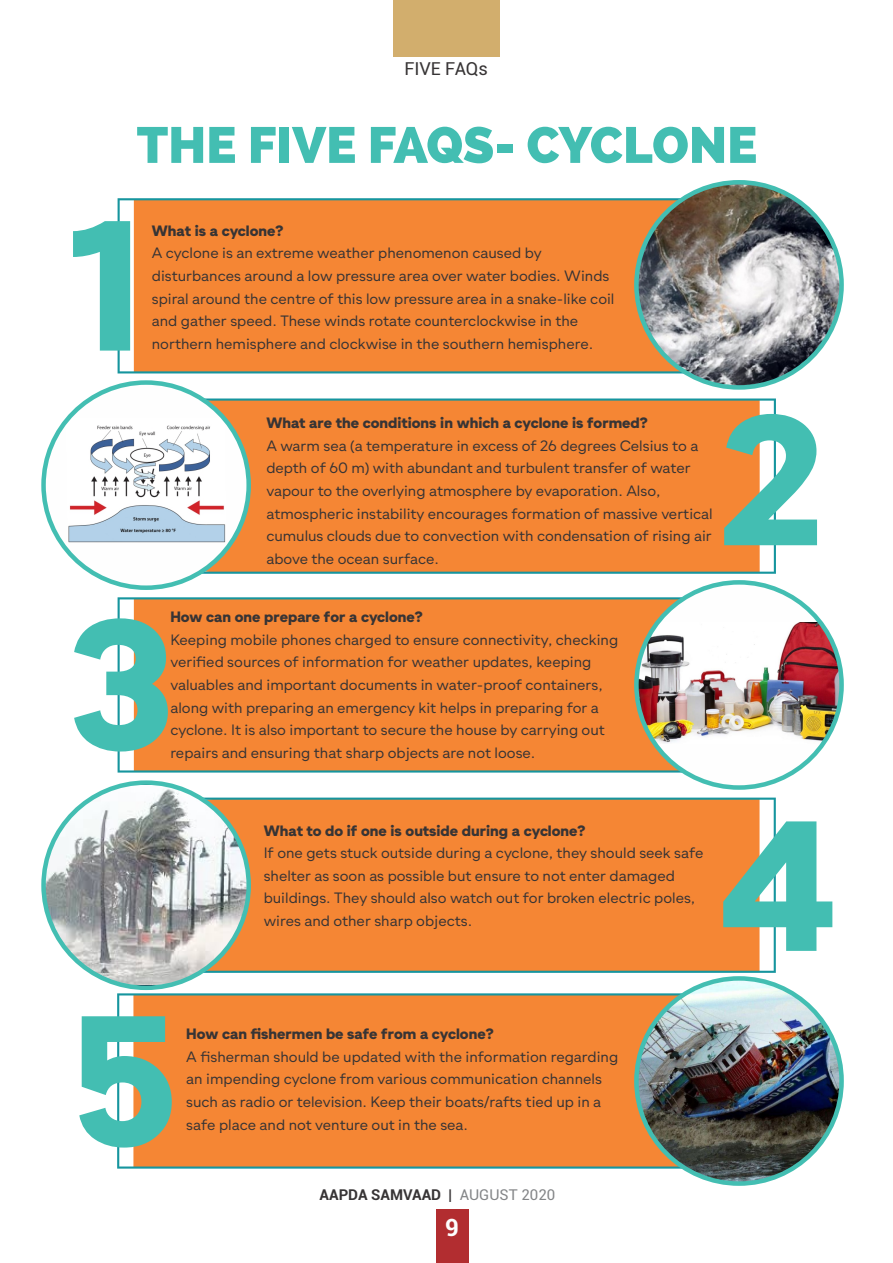
<style>
.page{position:relative;width:893px;height:1263px;background:#fff}
.page>*{position:absolute;margin:0;border:0;box-sizing:border-box;transform-origin:0 0}
.t1{font:900 184.95px/396px "Gramatika";color:#43beb2}
.t2{font:800 50.7px "Raleway";color:#43beb2}
.t3{font:700 24px "Roboto";color:#fefefe}
.t4{font:18px "Roboto";color:#373435}
.t5{font:15px/22.6px "Gramatika";color:#373435}
.t6{font:900 15px "Gramatika";color:#373435}
.t7{font:700 15px "Roboto";color:#373435}
.s1{font-weight:400}
.s2{font-weight:400;color:#848688}
</style>
<div class="page">
<div style="left:393px;top:0;width:107px;height:56px;background:#d2ae6d"></div>
<div style="left:436px;top:1210px;width:32px;height:53px;background:#b22d30"></div>
<div style="left:118px;top:597px;width:567px;height:175px;background:#f58634"></div>
<div style="left:117px;top:993px;width:568px;height:175px;background:#f58634"></div>
<div style="left:249px;top:797px;width:527px;height:176px;background:#f58634"></div>
<div style="left:118px;top:198px;width:568px;height:175px;background:#f58634"></div>
<svg style="left:199px;top:398px;width:577px;height:176px;background:#ee8a3d"></svg>
<div style="left:44px;top:383px;width:205px;height:205px;background:#fefefe;border-radius:50%"></div>
<img style="left:65px;top:417px;width:162px;height:126px">
<img style="left:44px;top:786px;width:205px;height:198px">
<img style="left:636px;top:182px;width:206px;height:205px;border-radius:50%">
<div style="left:636px;top:582px;width:206px;height:205px;background:#fefefe;border-radius:50%"></div>
<img style="left:636px;top:622px;width:206px;height:121px">
<img style="left:636px;top:979px;width:206px;height:204px;border-radius:50%">
<p class="t4" style="left:404px;top:62px;width:85px">FIVE FAQs</p>
<h2 class="t2" style="left:137px;top:115px;width:622px">THE FIVE FAQS- CYCLONE</h2>
<h1 class="t1" style="left:70px;top:101px;width:76px">1</h1>
<p class="t6" style="left:152px;top:224px;width:133px">What is a cyclone?</p>
<p class="t5" style="left:152px;top:243px;width:464px">A cyclone is an extreme weather phenomenon caused by disturbances around a low pressure area over water bodies. Winds spiral around the centre of this low pressure area in a snake-like coil and gather speed. These winds rotate counterclockwise in the</p>
<p class="t5" style="left:152px;top:333px;width:443px">northern hemisphere and clockwise in the southern hemisphere.</p>
<p class="t6" style="left:266px;top:417px;width:383px">What are the conditions in which a cyclone is formed?</p>
<p class="t5" style="left:266px;top:435px;width:448px">A warm sea (a temperature in excess of 26 degrees Celsius to a depth of 60 m) with abundant and turbulent transfer of water vapour to the overlying atmosphere by evaporation. Also, atmospheric instability encourages formation of massive vertical cumulus clouds due to convection with condensation of rising air above the ocean surface.</p>
<p class="t6" style="left:170px;top:610px;width:254px">How can one prepare for a cyclone?</p>
<p class="t5" style="left:170px;top:629px;width:449px">Keeping mobile phones charged to ensure connectivity, checking verified sources of information for weather updates, keeping valuables and important documents in water-proof containers, along with preparing an emergency kit helps in preparing for a cyclone. It is also important to secure the house by carrying out repairs and ensuring that sharp objects are not loose.</p>
<h1 class="t1" style="left:70px;top:500px;width:110px">3<br>5</h1>
<p class="t6" style="left:264px;top:824px;width:323px">What to do if one is outside during a cyclone?</p>
<p class="t5" style="left:264px;top:843px;width:441px">If one gets stuck outside during a cyclone, they should seek safe shelter as soon as possible but ensure to not enter damaged buildings. They should also watch out for broken electric poles, wires and other sharp objects.</p>
<p class="t6" style="left:186px;top:1027px;width:309px">How can fishermen be safe from a cyclone?</p>
<p class="t5" style="left:186px;top:1046px;width:433px">A fisherman should be updated with the information regarding an impending cyclone from various communication channels such as radio or television. Keep their boats/rafts tied up in a safe place and not venture out in the sea.</p>
<h1 class="t1" style="left:720px;top:291px;width:117px;line-height:405.6px">2<br>4</h1>
<p class="t7" style="left:320px;top:1189px;width:237px">AAPDA SAMVAAD <span class="s1">|</span> <span class="s2">AUGUST 2020</span></p>
<h3 class="t3" style="left:445px;top:1218px;width:15px">9</h3>
</div>
